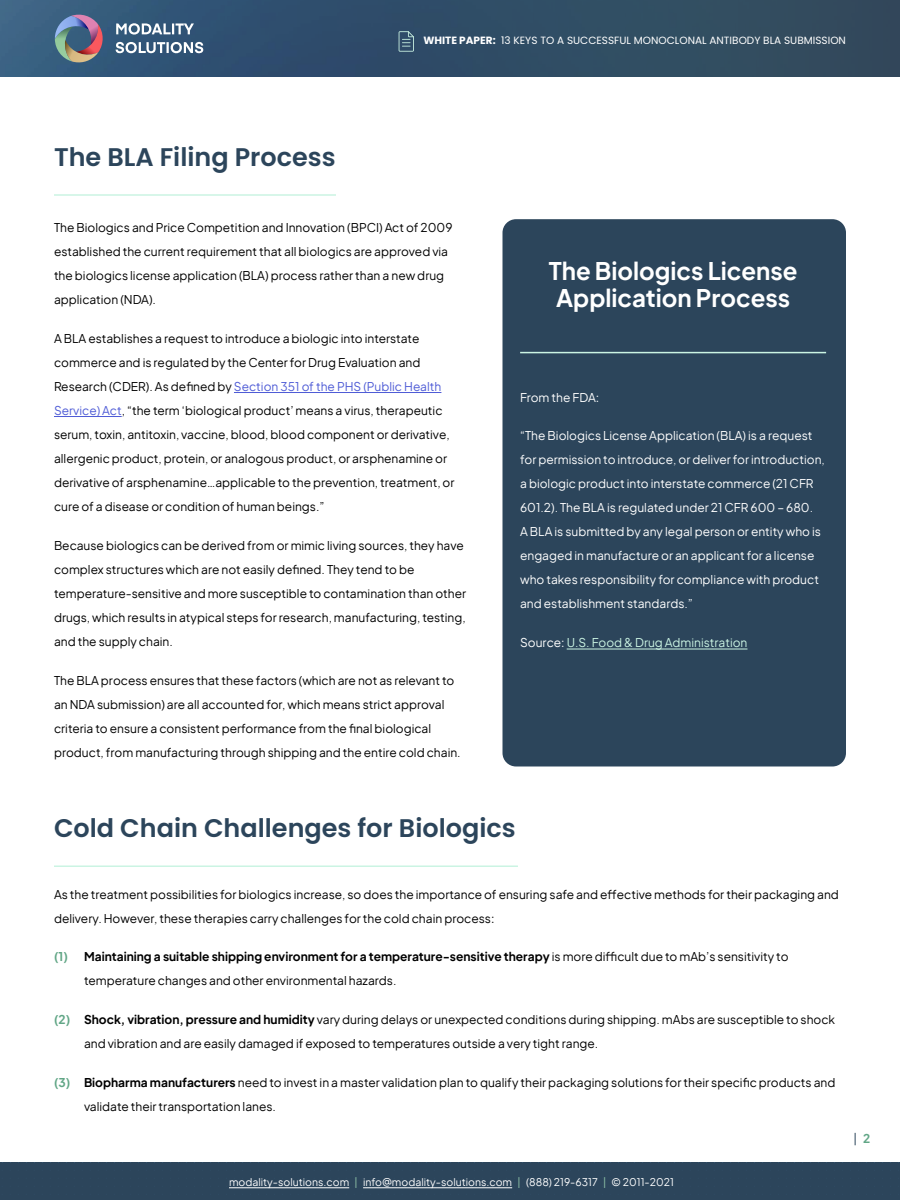
<style>
.page{position:relative;width:900px;height:1200px;background:#fff}
.page>*{position:absolute;margin:0;border:0;box-sizing:border-box;transform-origin:0 0}
.t1{font:600 25.5px "Poppins";color:#2c455b}
.t2{font:700 24px/27px "Eudoxus Sans";color:#fff;text-align:center}
.t3{font:12px/24px "Eudoxus Sans";color:#000}
.t4{font:12px/24px "Eudoxus Sans";color:#fff}
.t5{font:12px "Eudoxus Sans";color:#cbf4e3}
.t6{font:700 12px "Eudoxus Sans";color:#61a686}
.t7{font:12px "Eudoxus Sans";color:#2c455b}
.t8{font:10.5px "Eudoxus Sans";color:#fff}
.t9{font:10.5px "Poppins";color:#fff}
.s1{font-weight:700}
.s2{color:#4f5cd6}
.s3{color:#fff}
.s4{color:#8dc0a6}
.s5{font-weight:700;color:#61a686}
</style>
<div class="page">
<img style="left:0;top:0;width:900px;height:77px">
<svg style="left:55px;top:13px;width:49px;height:51px;background:#767588"></svg>
<svg style="left:116px;top:23px;width:78px;height:12px"></svg>
<svg style="left:116px;top:41px;width:87px;height:13px"></svg>
<div style="left:0;top:1162px;width:900px;height:38px;background:#2c455b"></div>
<hr style="left:229px;top:1188px;width:120px;height:1px;background:#fff">
<hr style="left:363px;top:1188px;width:149px;height:1px;background:#fff">
<svg style="left:399px;top:31px;width:15px;height:21px"></svg>
<hr style="left:234px;top:392px;width:207px;height:1px;background:#4f5cd6">
<hr style="left:54px;top:416px;width:68px;height:1px;background:#4f5cd6">
<div style="left:502px;top:219px;width:344px;height:547px;background:#2c455b;border-radius:14px"></div>
<hr style="left:567px;top:649px;width:180px;height:1px;background:#cbf4e3">
<hr style="left:54px;top:194px;width:282px;height:2px;background:#cbf4e3">
<hr style="left:520px;top:352px;width:306px;height:1px;background:#cbf4e3">
<hr style="left:54px;top:866px;width:464px;height:1px;background:#cbf4e3">
<p class="t9" style="left:423px;top:35px;width:424px"><span class="s1">WHITE PAPER:</span> 13 KEYS TO A SUCCESSFUL MONOCLONAL ANTIBODY BLA SUBMISSION</p>
<h1 class="t1" style="left:54px;top:143px;width:283px">The BLA Filing Process</h1>
<p class="t3" style="left:54px;top:214px;width:400px">The Biologics and Price Competition and Innovation (BPCI) Act of 2009 established the current requirement that all biologics are approved via the biologics license application (BLA) process rather than a new drug application (NDA).</p>
<p class="t3" style="left:54px;top:325px;width:402px">A BLA establishes a request to introduce a biologic into interstate commerce and is regulated by the Center for Drug Evaluation and Research (CDER). As defined by <span class="s2">Section 351 of the PHS (Public Health Service) Act</span>, “the term ‘biological product’ means a virus, therapeutic serum, toxin, antitoxin, vaccine, blood, blood component or derivative, allergenic product, protein, or analogous product, or arsphenamine or derivative of arsphenamine…applicable to the prevention, treatment, or cure of a disease or condition of human beings.”</p>
<p class="t3" style="left:54px;top:532px;width:414px">Because biologics can be derived from or mimic living sources, they have complex structures which are not easily defined. They tend to be temperature-sensitive and more susceptible to contamination than other drugs, which results in atypical steps for research, manufacturing, testing, and the supply chain.</p>
<p class="t3" style="left:54px;top:667px;width:408px">The BLA process ensures that these factors (which are not as relevant to an NDA submission) are all accounted for, which means strict approval criteria to ensure a consistent performance from the final biological product, from manufacturing through shipping and the entire cold chain.</p>
<h2 class="t2" style="left:549px;top:257px;width:250px">The Biologics License<br>Application Process</h2>
<p class="t4" style="left:520px;top:385px;width:81px">From the FDA:</p>
<p class="t4" style="left:520px;top:423px;width:306px">“The Biologics License Application (BLA) is a request for permission to introduce, or deliver for introduction, a biologic product into interstate commerce (21 CFR 601.2). The BLA is regulated under 21 CFR 600 – 680.<br>A BLA is submitted by any legal person or entity who is engaged in manufacture or an applicant for a license who takes responsibility for compliance with product and establishment standards.”</p>
<p class="t5" style="left:520px;top:633px;width:229px"><span class="s3">Source:</span> U.S. Food &amp; Drug Administration</p>
<h1 class="t1" style="left:54px;top:813px;width:463px">Cold Chain Challenges for Biologics</h1>
<p class="t3" style="left:54px;top:882px;width:786px">As the treatment possibilities for biologics increase, so does the importance of ensuring safe and effective methods for their packaging and delivery. However, these therapies carry challenges for the cold chain process:</p>
<p class="t3" style="left:84px;top:944px;width:706px"><span class="s1">Maintaining a suitable shipping environment for a temperature-sensitive therapy</span> is more difficult due to mAb’s sensitivity to temperature changes and other environmental hazards.</p>
<p class="t3" style="left:84px;top:1007px;width:753px"><span class="s1">Shock, vibration, pressure and humidity</span> vary during delays or unexpected conditions during shipping. mAbs are susceptible to shock and vibration and are easily damaged if exposed to temperatures outside a very tight range.</p>
<p class="t3" style="left:84px;top:1070px;width:753px"><span class="s1">Biopharma manufacturers</span> need to invest in a master validation plan to qualify their packaging solutions for their specific products and validate their transportation lanes.</p>
<p class="t6" style="left:54px;top:947px;width:15px">(1)</p>
<p class="t6" style="left:54px;top:1010px;width:18px">(2)</p>
<p class="t6" style="left:54px;top:1073px;width:18px">(3)</p>
<p class="t8" style="left:229px;top:1174px;width:447px">modality-solutions.com <span class="s4">|</span> info@modality-solutions.com <span class="s4">|</span> (888) 219-6317 <span class="s4">|</span> © 2011-2021</p>
<p class="t7" style="left:854px;top:1129px;width:18px">| <span class="s5">2</span></p>
</div>
